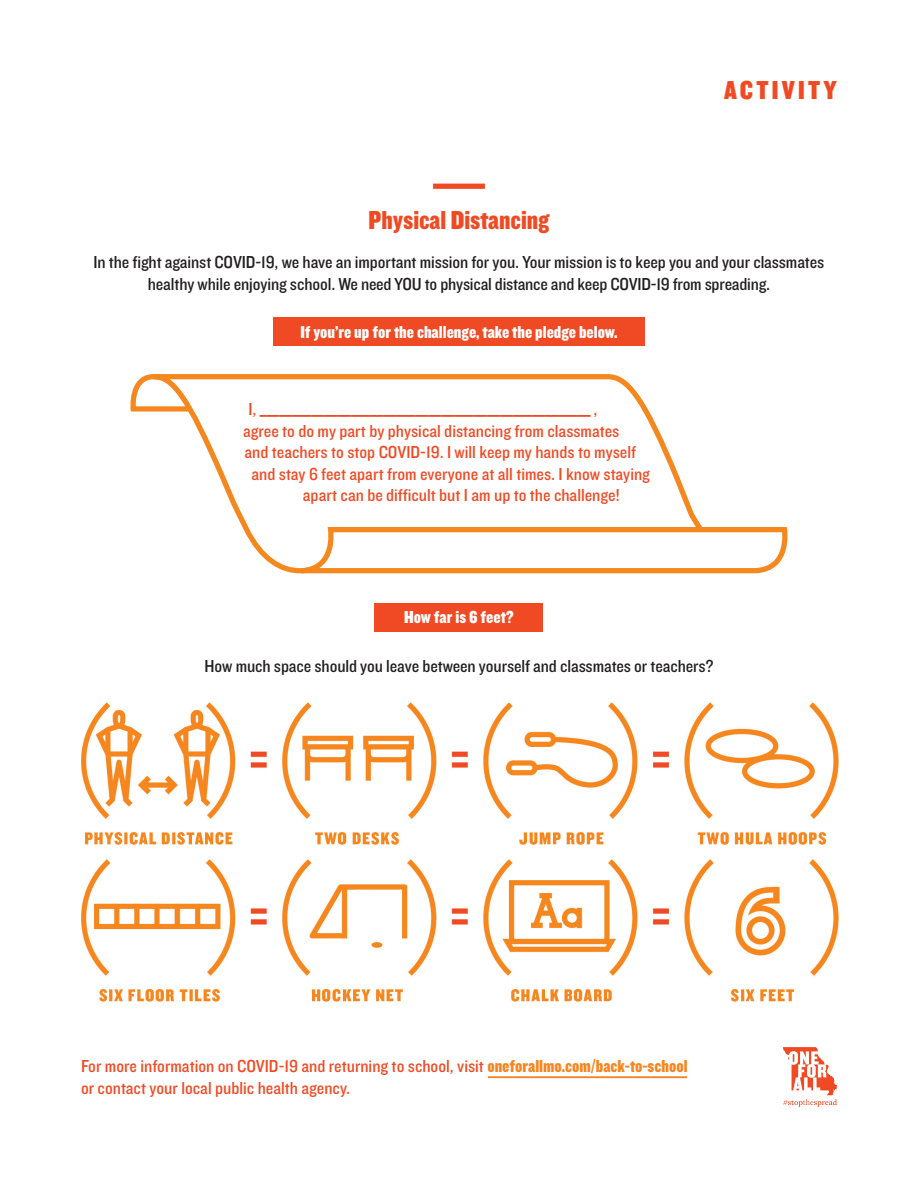
<style>
.page{position:relative;width:918px;height:1188px;background:#fff}
.page>*{position:absolute;margin:0;border:0;box-sizing:border-box;transform-origin:0 0}
.t1{font:27px "Knockout HTF70 Full Welterwt";color:#ef4a23}
.t2{font:27px "Knockout HTF70 Full Welterwt";letter-spacing:.12em;color:#ef4a23}
.t3{font:18px/21.6px "Knockout HTF30 Junior Welterwt";color:#ef4a23}
.t4{font:18px/21.6px "Knockout HTF30 Junior Welterwt";letter-spacing:-.005em;color:#231f20;text-align:center}
.t5{font:18px "Knockout HTF70 Full Welterwt";color:#fff}
.t6{font:18px "Knockout HTF70 Full Welterwt";color:#ef4a23}
.s1{font-family:"Knockout HTF30 Junior Welterwt"}
.s2{font-family:"Knockout HTF70 Full Welterwt";color:#f58520}
</style>
<div class="page">
<img style="left:81px;top:605px;width:758px;height:474px">
<div style="left:433px;top:184px;width:52px;height:5px;background:#ef4a23"></div>
<svg style="left:130px;top:374px;width:658px;height:200px"></svg>
<div style="left:273px;top:318px;width:372px;height:28px;background:#ef4a23"></div>
<div style="left:375px;top:603px;width:168px;height:29px;background:#ef4a23"></div>
<hr style="left:488px;top:1076px;width:199px;height:2px;background:#f58520">
<svg style="left:783px;top:1047px;width:54px;height:60px"></svg>
<p class="t2" style="left:724px;top:76px;width:114px">ACTIVITY</p>
<p class="t1" style="left:369px;top:205px;width:182px">Physical Distancing</p>
<p class="t4" style="left:94px;top:252px;width:732px">In the fight against COVID-19, we have an important mission for you. Your mission is to keep you and your classmates healthy while enjoying school. We need YOU to physical distance and keep COVID-19 from spreading.</p>
<p class="t5" style="left:301px;top:322px;width:318px">If you’re up for the challenge, take the pledge below.</p>
<p class="t6" style="left:248px;top:400px;width:351px"><span class="s1">I,</span> ___________________________________________________ <span class="s1">,</span></p>
<p class="t3" style="left:243px;top:420px;width:378px">agree to do my part by physical distancing from classmates</p>
<p class="t3" style="left:244px;top:442px;width:393px">and teachers to stop COVID-19. I will keep my hands to myself</p>
<p class="t3" style="left:252px;top:464px;width:400px">and stay 6 feet apart from everyone at all times. I know staying</p>
<p class="t3" style="left:303px;top:485px;width:318px">apart can be difficult but I am up to the challenge!</p>
<p class="t5" style="left:404px;top:608px;width:111px">How far is 6 feet?</p>
<p class="t4" style="left:205px;top:656px;width:510px">How much space should you leave between yourself and classmates or teachers?</p>
<p class="t3" style="left:81px;top:1056px;width:608px">For more information on COVID-19 and returning to school, visit <span class="s2">oneforallmo.com/back-to-school </span>or contact your local public health agency.</p>
</div>
